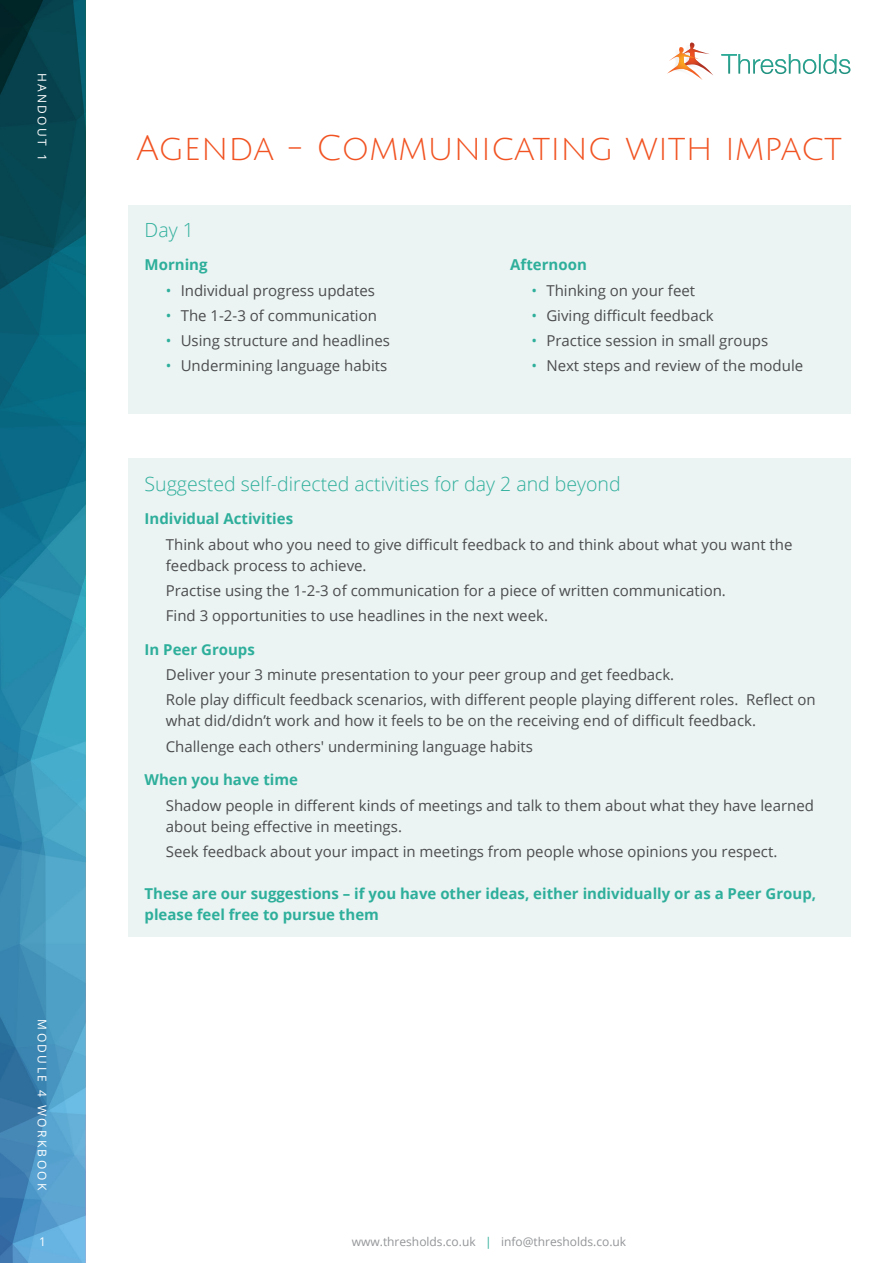
<style>
.page{position:relative;width:893px;height:1263px;background:#fff}
.page>*{position:absolute;margin:0;border:0;box-sizing:border-box;transform-origin:0 0}
.t1{font:34.5px "Julius Sans One";color:#f15322}
.t2{font:300 19.5px "Open Sans";color:#2eaf9b}
.t3{font:15px/25.2px "Open Sans";color:#4b4c4d}
.t4{font:700 15px/21px "Open Sans";color:#2eaf9b}
.t5{font:12px "Open Sans";color:#939598}
.t6{font:12px "Open Sans";letter-spacing:.2em;color:#fff}
.s1{color:#2eaf9b}
</style>
<div class="page">
<svg style="left:0;top:0;width:85px;height:1263px;background:#277b99"></svg>
<svg style="left:667px;top:42px;width:46px;height:38px"></svg>
<svg style="left:672px;top:49px;width:24px;height:23px"></svg>
<svg style="left:721px;top:54px;width:129px;height:20px"></svg>
<div style="left:128px;top:205px;width:722px;height:209px;background:#ebf3f3"></div>
<div style="left:128px;top:459px;width:722px;height:478px;background:#ebf3f3"></div>
<p class="t6" style="left:51px;top:73px;width:90px;rotate:90deg">HANDOUT 1</p>
<p class="t6" style="left:51px;top:1019px;width:173px;rotate:90deg">MODULE 4 WORKBOOK</p>
<p class="t6" style="left:39px;top:1234px;width:8px">1</p>
<h1 class="t1" style="left:136px;top:130px;width:707px">Agenda - Communicating with impact</h1>
<h2 class="t2" style="left:145px;top:216px;width:51px">Day 1</h2>
<p class="t4" style="left:145px;top:254px;width:64px">Morning</p>
<p class="t3" style="left:166px;top:277px;width:211px"><span class="s1">•</span> Individual progress updates</p>
<p class="t3" style="left:166px;top:302px;width:213px"><span class="s1">•</span> The 1-2-3 of communication</p>
<p class="t3" style="left:166px;top:328px;width:226px"><span class="s1">•</span> Using structure and headlines</p>
<p class="t3" style="left:166px;top:353px;width:223px"><span class="s1">•</span> Undermining language habits</p>
<p class="t4" style="left:510px;top:254px;width:78px">Afternoon</p>
<p class="t3" style="left:531px;top:277px;width:165px"><span class="s1">•</span> Thinking on your feet</p>
<p class="t3" style="left:531px;top:302px;width:184px"><span class="s1">•</span> Giving difficult feedback</p>
<p class="t3" style="left:531px;top:328px;width:238px"><span class="s1">•</span> Practice session in small groups</p>
<p class="t3" style="left:531px;top:353px;width:273px"><span class="s1">•</span> Next steps and review of the module</p>
<h2 class="t2" style="left:145px;top:470px;width:478px">Suggested self-directed activities for day 2 and beyond</h2>
<p class="t4" style="left:145px;top:508px;width:150px">Individual Activities</p>
<p class="t3" style="left:166px;top:533px;width:628px;line-height:21px">Think about who you need to give difficult feedback to and think about what you want the feedback process to achieve.</p>
<p class="t3" style="left:166px;top:577px;width:562px">Practise using the 1-2-3 of communication for a piece of written communication.<br>Find 3 opportunities to use headlines in the next week.</p>
<p class="t4" style="left:145px;top:638px;width:112px">In Peer Groups</p>
<p class="t3" style="left:166px;top:662px;width:651px">Deliver your 3 minute presentation to your peer group and get feedback.<br>Role play difficult feedback scenarios, with different people playing different roles. Reflect on</p>
<p class="t3" style="left:166px;top:708px;width:592px">what did/didn’t work and how it feels to be on the receiving end of difficult feedback.<br>Challenge each others' undermining language habits</p>
<p class="t4" style="left:145px;top:769px;width:155px">When you have time</p>
<p class="t3" style="left:166px;top:794px;width:650px;line-height:21px">Shadow people in different kinds of meetings and talk to them about what they have learned about being effective in meetings.</p>
<p class="t3" style="left:166px;top:838px;width:613px">Seek feedback about your impact in meetings from people whose opinions you respect.</p>
<p class="t4" style="left:145px;top:883px;width:673px">These are our suggestions – if you have other ideas, either individually or as a Peer Group, please feel free to pursue them</p>
<p class="t5" style="left:352px;top:1234px;width:276px">www.thresholds.co.uk <span class="s1">|</span> info@thresholds.co.uk</p>
</div>
